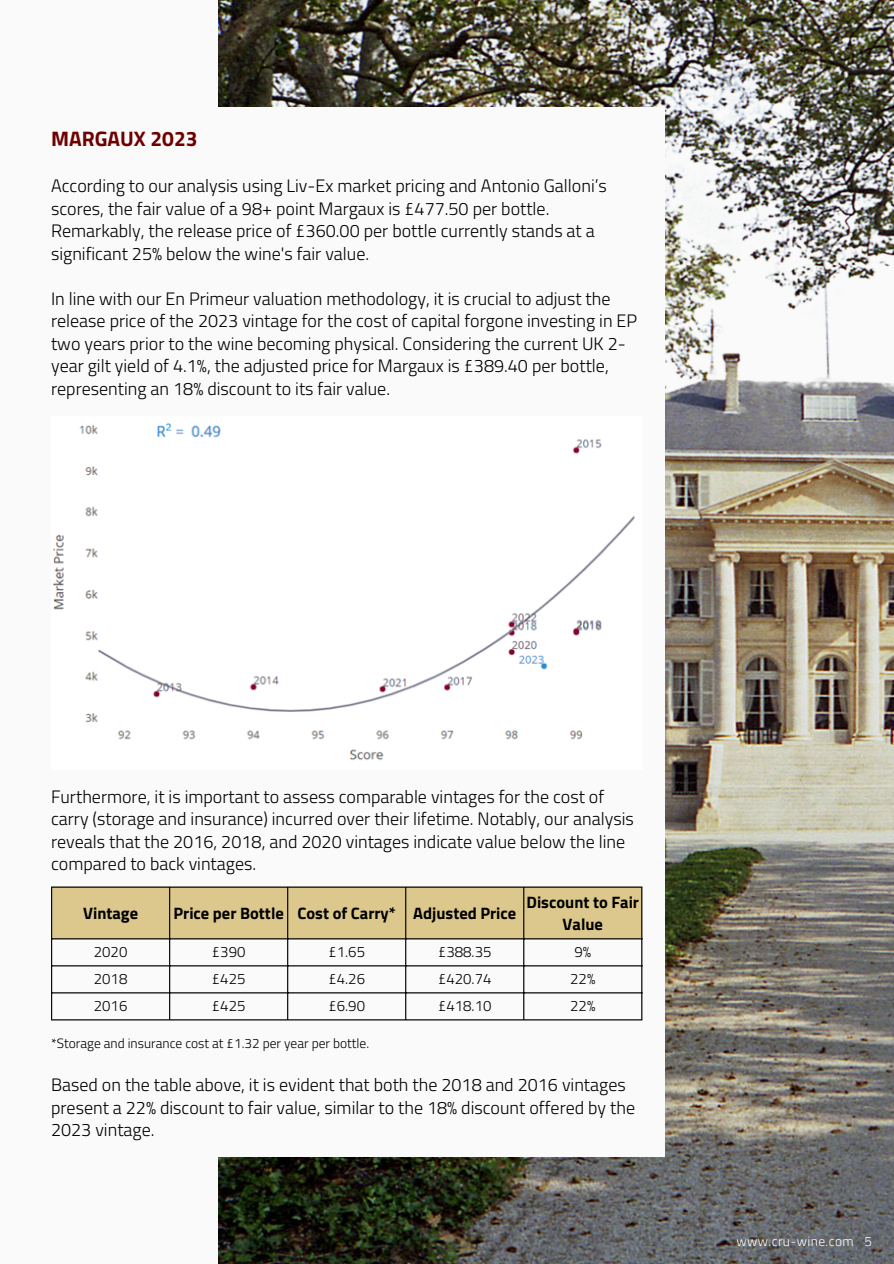
<style>
.page{position:relative;width:894px;height:1264px;background:#fff}
.page>*{position:absolute;margin:0;border:0;box-sizing:border-box;transform-origin:0 0}
.t1{font:700 21px "Titillium Web";color:#6e0000}
.t2{font:300 18px/22.5px "Titillium Web";color:#000}
.t3{font:700 16.5px/22.5px "Titillium Web";color:#000;text-align:center}
.t4{font:300 15px "Titillium Web";color:#000}
.t5{font:300 13.5px "Titillium Web";color:#000}
.t6{font:300 13.5px "Titillium Web";letter-spacing:.03em;color:#fff}
</style>
<div class="page">
<div style="left:0;top:0;width:893px;height:1263px;background:#fafafa"></div>
<img style="left:218px;top:0;width:675px;height:1263px">
<div style="left:186px;top:107px;width:478px;height:1049px;background:#fafafa"></div>
<img style="left:53px;top:423px;width:582px;height:337px">
<div style="left:52px;top:887px;width:589px;height:51px;background:#dcc88c"></div>
<hr style="left:51px;top:887px;width:1px;height:132px;background:#000">
<hr style="left:169px;top:887px;width:1px;height:132px;background:#000">
<hr style="left:287px;top:887px;width:1px;height:132px;background:#000">
<hr style="left:405px;top:887px;width:1px;height:132px;background:#000">
<hr style="left:523px;top:887px;width:1px;height:132px;background:#000">
<hr style="left:641px;top:887px;width:1px;height:132px;background:#000">
<hr style="left:51px;top:886px;width:591px;height:1px;background:#000">
<hr style="left:51px;top:938px;width:591px;height:1px;background:#000">
<hr style="left:51px;top:965px;width:591px;height:1px;background:#000">
<hr style="left:51px;top:992px;width:591px;height:1px;background:#000">
<hr style="left:51px;top:1019px;width:591px;height:1px;background:#000">
<h1 class="t1" style="left:51px;top:122px;width:148px">MARGAUX 2023</h1>
<h2 class="t2" style="left:51px;top:174px;width:557px">According to our analysis using Liv-Ex market pricing and Antonio Galloni’s scores, the fair value of a 98+ point Margaux is £477.50 per bottle.<br>Remarkably, the release price of £360.00 per bottle currently stands at a significant 25% below the wine's fair value.</h2>
<h2 class="t2" style="left:51px;top:287px;width:587px">In line with our En Primeur valuation methodology, it is crucial to adjust the release price of the 2023 vintage for the cost of capital forgone investing in EP two years prior to the wine becoming physical. Considering the current UK 2- year gilt yield of 4.1%, the adjusted price for Margaux is £389.40 per bottle, representing an 18% discount to its fair value.</h2>
<p class="t2" style="left:51px;top:784px;width:584px">Furthermore, it is important to assess comparable vintages for the cost of carry (storage and insurance) incurred over their lifetime. Notably, our analysis reveals that the 2016, 2018, and 2020 vintages indicate value below the line compared to back vintages.</p>
<h2 class="t3" style="left:83px;top:901px;width:56px">Vintage</h2>
<p class="t3" style="left:173px;top:901px;width:112px">Price per Bottle</p>
<p class="t3" style="left:297px;top:901px;width:100px">Cost of Carry*</p>
<p class="t3" style="left:413px;top:901px;width:105px">Adjusted Price</p>
<p class="t3" style="left:526px;top:890px;width:114px">Discount to Fair<br>Value</p>
<p class="t4" style="left:94px;top:940px;width:35px">2020</p>
<p class="t4" style="left:212px;top:940px;width:35px">£390</p>
<p class="t4" style="left:328px;top:940px;width:38px">£1.65</p>
<p class="t4" style="left:438px;top:940px;width:55px">£388.35</p>
<p class="t4" style="left:574px;top:940px;width:18px">9%</p>
<p class="t4" style="left:94px;top:967px;width:35px">2018</p>
<p class="t4" style="left:212px;top:967px;width:35px">£425</p>
<p class="t4" style="left:328px;top:967px;width:38px">£4.26</p>
<p class="t4" style="left:438px;top:967px;width:55px">£420.74</p>
<p class="t4" style="left:570px;top:967px;width:27px">22%</p>
<p class="t4" style="left:94px;top:994px;width:35px">2016</p>
<p class="t4" style="left:212px;top:994px;width:35px">£425</p>
<p class="t4" style="left:328px;top:994px;width:38px">£6.90</p>
<p class="t4" style="left:438px;top:994px;width:55px">£418.10</p>
<p class="t4" style="left:570px;top:994px;width:27px">22%</p>
<h2 class="t5" style="left:51px;top:1033px;width:319px">*Storage and insurance cost at £1.32 per year per bottle.</h2>
<p class="t2" style="left:51px;top:1073px;width:585px">Based on the table above, it is evident that both the 2018 and 2016 vintages present a 22% discount to fair value, similar to the 18% discount offered by the<br>2023 vintage.</p>
<p class="t6" style="left:736px;top:1230px;width:137px">www.cru-wine.com 5</p>
</div>
